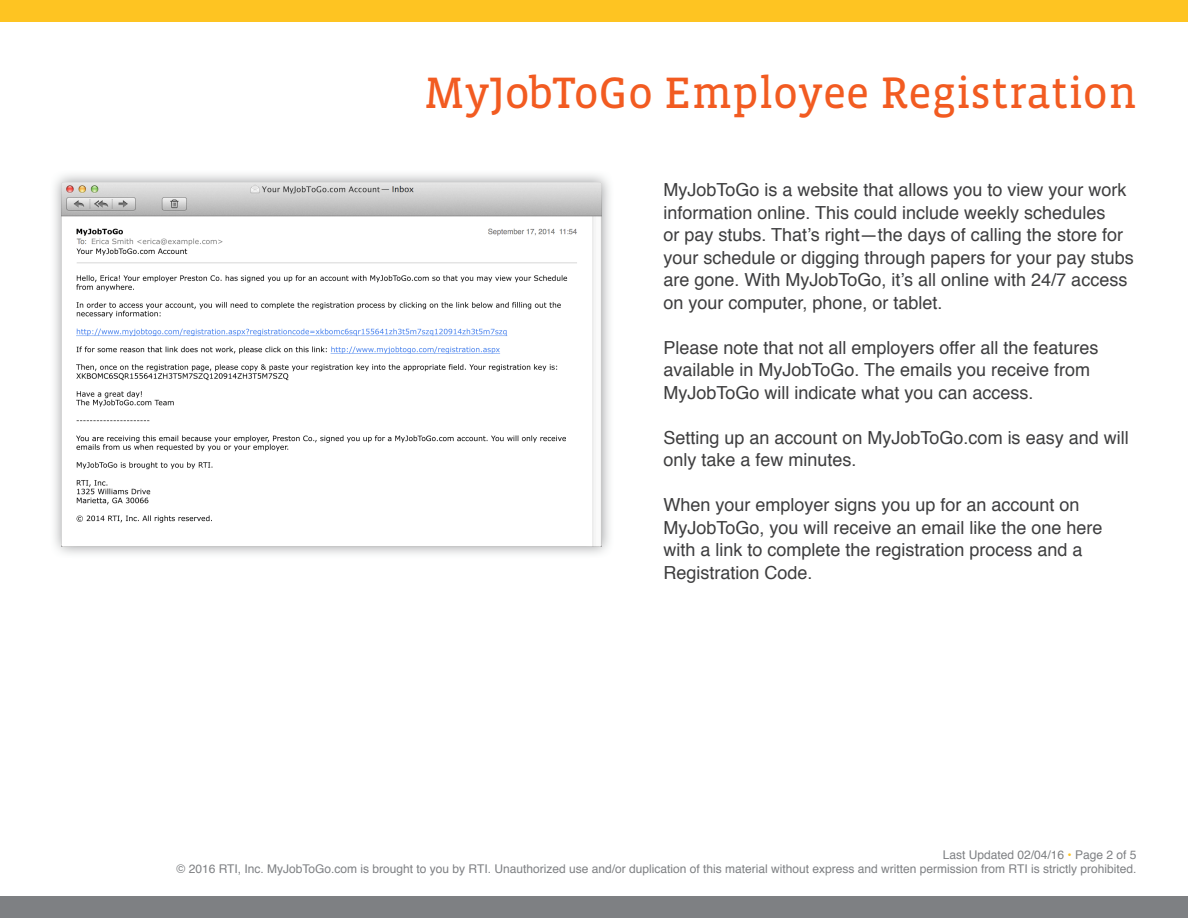
<style>
.page{position:relative;width:1188px;height:918px;background:#fff}
.page>*{position:absolute;margin:0;border:0;box-sizing:border-box;transform-origin:0 0}
.t1{font:45px "Vista Slab OT";color:#f25b21}
.Body_Text{font:18px/22.5px "Helvetica";color:#3e3e3f}
.t2{font:12px "Helvetica";color:#7e8083}
.s1{color:#fec422}
</style>
<div class="page">
<div style="left:0;top:0;width:1188px;height:22px;background:#fec422"></div>
<div style="left:0;top:896px;width:1188px;height:22px;background:#7e8083"></div>
<div style="left:49px;top:170px;width:566px;height:389px;background:#7e8083;opacity:.8"></div>
<img style="left:62px;top:183px;width:540px;height:363px">
<h1 class="t1" style="left:424px;top:70px;width:714px">MyJobToGo Employee Registration</h1>
<p class="Body_Text" style="left:663px;top:179px;width:472px">MyJobToGo is a website that allows you to view your work information online. This could include weekly schedules<br>or pay stubs. That’s right—the days of calling the store for your schedule or digging through papers for your pay stubs are gone. With MyJobToGo, it’s all online with 24/7 access on your computer, phone, or tablet.</p>
<p class="Body_Text" style="left:663px;top:337px;width:436px">Please note that not all employers offer all the features available in MyJobToGo. The emails you receive from<br>MyJobToGo will indicate what you can access.</p>
<p class="Body_Text" style="left:663px;top:427px;width:467px">Setting up an account on MyJobToGo.com is easy and will only take a few minutes.</p>
<p class="Body_Text" style="left:663px;top:494px;width:441px">When your employer signs you up for an account on MyJobToGo, you will receive an email like the one here with a link to complete the registration process and a Registration Code.</p>
<p class="t2" style="left:943px;top:845px;width:195px">Last Updated 02/04/16 <span class="s1">•</span> Page 2 of 5</p>
<p class="t2" style="left:177px;top:860px;width:961px">© 2016 RTI, Inc. MyJobToGo.com is brought to you by RTI. Unauthorized use and/or duplication of this material without express and written permission from RTI is strictly prohibited.</p>
</div>
